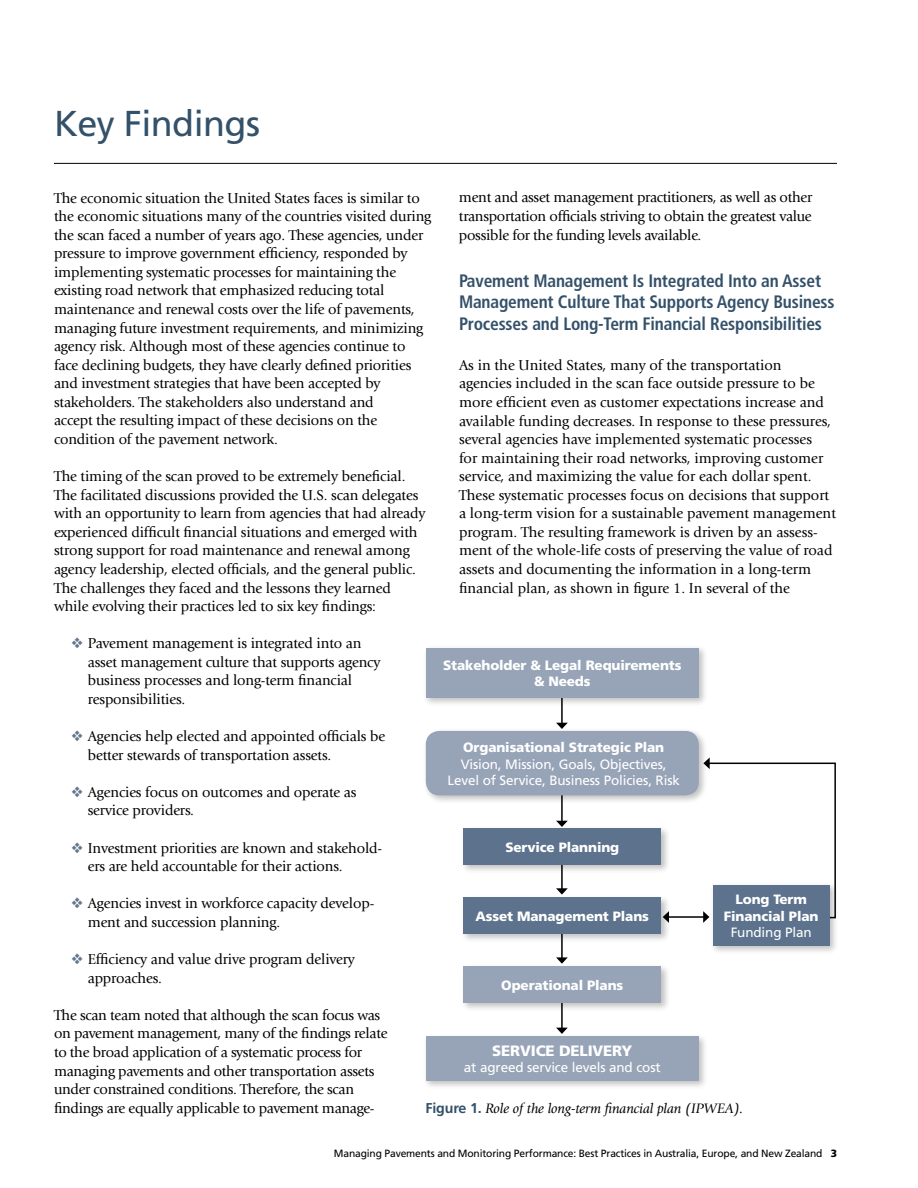
<style>
.page{position:relative;width:918px;height:1188px;background:#fff}
.page>*{position:absolute;margin:0;border:0;box-sizing:border-box;transform-origin:0 0}
.t1{font:36px "Frutiger";letter-spacing:-.015em;color:#34516a}
.t2{font:700 condensed 18px/21.6px "Frutiger LT Std";letter-spacing:-.01em;color:#34516a}
.t3{font:15px/18.6px "Giovanni";letter-spacing:-.01em;color:#000}
.t4{font:900 15px "Frutiger";letter-spacing:-.01em;color:#fff}
.t5{font:italic 14.25px "Giovanni";letter-spacing:-.01em;color:#000}
.t6{font:900 13.5px/16.5px "Frutiger";letter-spacing:-.01em;color:#fff;text-align:center}
.t7{font:13.5px/16.5px "Frutiger";letter-spacing:-.01em;color:#fff;text-align:center}
.t8{font:10.5px "Frutiger";letter-spacing:-.015em;color:#000}
.s1{color:#62778d}
.s2{font-family:"Frutiger";font-weight:700;font-style:normal;color:#34516a}
.s3{font-weight:900}
</style>
<div class="page">
<hr style="left:561px;top:678px;width:2px;height:45px;background:#000">
<svg style="left:556px;top:723px;width:12px;height:5px"></svg>
<hr style="left:561px;top:776px;width:2px;height:45px;background:#000">
<svg style="left:556px;top:821px;width:12px;height:5px"></svg>
<hr style="left:561px;top:844px;width:2px;height:45px;background:#000">
<svg style="left:556px;top:888px;width:12px;height:7px"></svg>
<hr style="left:561px;top:913px;width:2px;height:45px;background:#000">
<svg style="left:556px;top:957px;width:12px;height:7px"></svg>
<hr style="left:561px;top:983px;width:2px;height:45px;background:#000">
<svg style="left:556px;top:1028px;width:12px;height:5px"></svg>
<hr style="left:54px;top:163px;width:783px;height:1px;background:#000">
<div style="left:423px;top:645px;width:285px;height:62px;background:#000;opacity:.25"></div>
<div style="left:426px;top:648px;width:273px;height:50px;background:#97a3b7"></div>
<div style="left:461px;top:826px;width:210px;height:48px;background:#000;opacity:.25"></div>
<div style="left:463px;top:828px;width:198px;height:37px;background:#5c728d"></div>
<div style="left:461px;top:895px;width:210px;height:48px;background:#000;opacity:.25"></div>
<div style="left:463px;top:898px;width:198px;height:36px;background:#5c728d"></div>
<div style="left:461px;top:964px;width:210px;height:49px;background:#000;opacity:.25"></div>
<div style="left:463px;top:967px;width:198px;height:36px;background:#97a3b7"></div>
<div style="left:423px;top:1033px;width:285px;height:57px;background:#000;opacity:.25"></div>
<div style="left:426px;top:1036px;width:273px;height:45px;background:#97a3b7"></div>
<div style="left:423px;top:728px;width:285px;height:77px;background:#000;opacity:.25"></div>
<div style="left:426px;top:731px;width:273px;height:64px;background:#97a3b7;border-radius:14px"></div>
<div style="left:710px;top:882px;width:129px;height:73px;background:#000;opacity:.25"></div>
<div style="left:713px;top:885px;width:117px;height:61px;background:#5c728d"></div>
<hr style="left:668px;top:916px;width:36px;height:2px;background:#000">
<svg style="left:703px;top:757px;width:134px;height:166px"></svg>
<svg style="left:663px;top:911px;width:6px;height:12px"></svg>
<h1 class="t1" style="left:54px;top:102px;width:208px">Key Findings</h1>
<p class="t3" style="left:54px;top:189px;width:379px">The economic situation the United States faces is similar to the economic situations many of the countries visited during the scan faced a number of years ago. These agencies, under pressure to improve government efficiency, responded by implementing systematic processes for maintaining the existing road network that emphasized reducing total maintenance and renewal costs over the life of pavements, managing future investment requirements, and minimizing agency risk. Although most of these agencies continue to face declining budgets, they have clearly defined priorities and investment strategies that have been accepted by stakeholders. The stakeholders also understand and<br>accept the resulting impact of these decisions on the condition of the pavement network.</p>
<p class="t3" style="left:54px;top:467px;width:373px">The timing of the scan proved to be extremely beneficial.<br>The facilitated discussions provided the U.S. scan delegates with an opportunity to learn from agencies that had already experienced difficult financial situations and emerged with strong support for road maintenance and renewal among agency leadership, elected officials, and the general public.<br>The challenges they faced and the lessons they learned while evolving their practices led to six key findings:</p>
<p class="t3" style="left:88px;top:634px;width:294px;text-indent:-16px"><span class="s1">❖</span> Pavement management is integrated into an asset management culture that supports agency business processes and long-term financial responsibilities.</p>
<p class="t3" style="left:88px;top:727px;width:299px;text-indent:-16px"><span class="s1">❖</span> Agencies help elected and appointed officials be better stewards of transportation assets.</p>
<p class="t3" style="left:88px;top:783px;width:270px;text-indent:-16px"><span class="s1">❖</span> Agencies focus on outcomes and operate as service providers.</p>
<p class="t3" style="left:88px;top:839px;width:296px;text-indent:-16px"><span class="s1">❖</span> Investment priorities are known and stakehold&shy;ers are held accountable for their actions.</p>
<p class="t3" style="left:88px;top:894px;width:288px;text-indent:-16px"><span class="s1">❖</span> Agencies invest in workforce capacity develop&shy;ment and succession planning.</p>
<p class="t3" style="left:88px;top:950px;width:269px;text-indent:-16px"><span class="s1">❖</span> Efficiency and value drive program delivery approaches.</p>
<p class="t3" style="left:54px;top:1006px;width:335px">The scan team noted that although the scan focus was on pavement management, many of the findings relate to the broad application of a systematic process for managing pavements and other transportation assets under constrained conditions. Therefore, the scan findings are equally applicable to pavement manage-</p>
<p class="t3" style="left:459px;top:188px;width:355px;text-align:justify">ment and asset management practitioners, as well as other transportation officials striving to obtain the greatest value possible for the funding levels available.</p>
<p class="t2" style="left:459px;top:270px;width:377px">Pavement Management Is Integrated Into an Asset<br>Management Culture That Supports Agency Business<br>Processes and Long-Term Financial Responsibilities</p>
<p class="t3" style="left:459px;top:356px;width:378px">As in the United States, many of the transportation agencies included in the scan face outside pressure to be more efficient even as customer expectations increase and available funding decreases. In response to these pressures, several agencies have implemented systematic processes<br>for maintaining their road networks, improving customer service, and maximizing the value for each dollar spent.<br>These systematic processes focus on decisions that support a long-term vision for a sustainable pavement management program. The resulting framework is driven by an assess&shy;ment of the whole-life costs of preserving the value of road assets and documenting the information in a long-term financial plan, as shown in figure 1. In several of the</p>
<p class="t6" style="left:443px;top:657px;width:240px">Stakeholder &amp; Legal Requirements &amp; Needs</p>
<p class="t6" style="left:463px;top:739px;width:203px">Organisational Strategic Plan</p>
<p class="t7" style="left:448px;top:756px;width:234px">Vision, Mission, Goals, Objectives,<br>Level of Service, Business Policies, Risk</p>
<p class="t6" style="left:505px;top:839px;width:115px">Service Planning</p>
<p class="t6" style="left:724px;top:891px;width:96px">Long Term<br>Financial Plan</p>
<p class="t7" style="left:731px;top:924px;width:83px">Funding Plan</p>
<p class="t6" style="left:476px;top:908px;width:175px">Asset Management Plans</p>
<p class="t6" style="left:501px;top:977px;width:124px">Operational Plans</p>
<p class="t4" style="left:492px;top:1042px;width:142px">Service Delivery</p>
<p class="t7" style="left:464px;top:1059px;width:198px">at agreed service levels and cost</p>
<p class="t5" style="left:426px;top:1100px;width:320px"><span class="s2">Figure 1.</span> Role of the long-term financial plan (IPWEA).</p>
<p class="t8" style="left:334px;top:1147px;width:505px">Managing Pavements and Monitoring Performance: Best Practices in Australia, Europe, and New Zealand <span class="s3">3</span></p>
</div>
